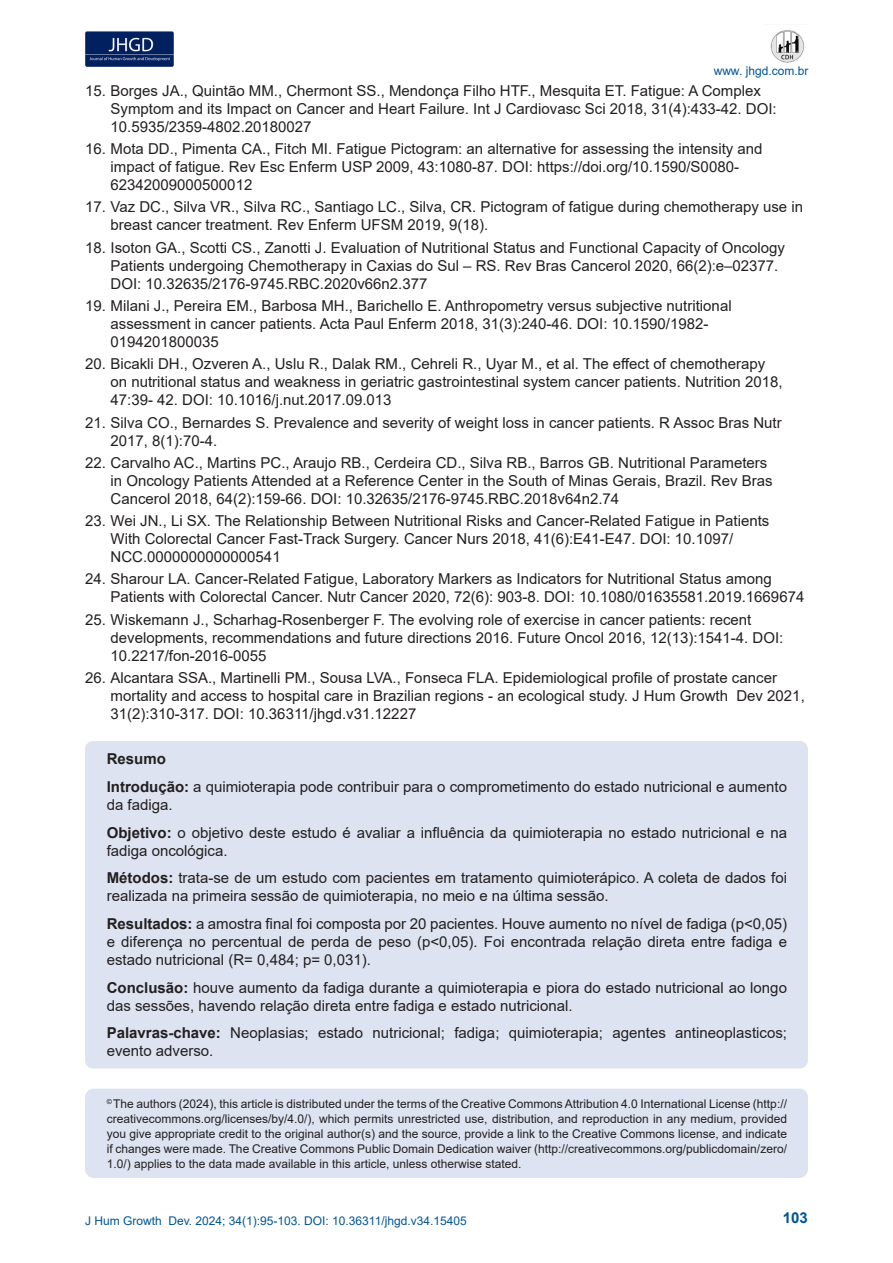
<style>
.page{position:relative;width:893px;height:1263px;background:#fff}
.page>*{position:absolute;margin:0;border:0;box-sizing:border-box;transform-origin:0 0}
.t1{font:15px/18px "Arial";color:#231f20}
.t2{font:700 15px "Arial";color:#231f20}
.t3{font:700 15px "Arial";color:#005495}
.t4{font:12px/15px "Arial";color:#231f20;text-align:justify}
.t5{font:12px "Arial";color:#005495}
.s1{font-weight:700}
</style>
<div class="page">
<img style="left:85px;top:31px;width:89px;height:36px">
<img style="left:770px;top:30px;width:35px;height:33px">
<div style="left:85px;top:1089px;width:723px;height:89px;background:#dde3f0;border-radius:9px"></div>
<div style="left:85px;top:741px;width:723px;height:327px;background:#dde3f0;border-radius:8px"></div>
<p class="t5" style="left:714px;top:63px;width:96px">www. jhgd.com.br</p>
<p class="t1" style="left:111px;top:82px;width:668px;text-indent:-26px">15. Borges JA., Quintão MM., Chermont SS., Mendonça Filho HTF., Mesquita ET. Fatigue: A Complex<br>Symptom and its Impact on Cancer and Heart Failure. Int J Cardiovasc Sci 2018, 31(4):433-42. DOI:<br>10.5935/2359-4802.20180027</p>
<p class="t1" style="left:111px;top:140px;width:653px;text-indent:-26px">16. Mota DD., Pimenta CA., Fitch MI. Fatigue Pictogram: an alternative for assessing the intensity and impact of fatigue. Rev Esc Enferm USP 2009, 43:1080-87. DOI: https://doi.org/10.1590/S0080-<br>62342009000500012</p>
<p class="t1" style="left:111px;top:198px;width:694px;text-indent:-26px">17. Vaz DC., Silva VR., Silva RC., Santiago LC., Silva, CR. Pictogram of fatigue during chemotherapy use in breast cancer treatment. Rev Enferm UFSM 2019, 9(18).</p>
<p class="t1" style="left:111px;top:238px;width:676px;text-indent:-26px">18. Isoton GA., Scotti CS., Zanotti J. Evaluation of Nutritional Status and Functional Capacity of Oncology<br>Patients undergoing Chemotherapy in Caxias do Sul – RS. Rev Bras Cancerol 2020, 66(2):e–02377.<br>DOI: 10.32635/2176-9745.RBC.2020v66n2.377</p>
<p class="t1" style="left:111px;top:297px;width:623px;text-indent:-26px">19. Milani J., Pereira EM., Barbosa MH., Barichello E. Anthropometry versus subjective nutritional assessment in cancer patients. Acta Paul Enferm 2018, 31(3):240-46. DOI: 10.1590/1982-<br>0194201800035</p>
<p class="t1" style="left:111px;top:355px;width:673px;text-indent:-26px">20. Bicakli DH., Ozveren A., Uslu R., Dalak RM., Cehreli R., Uyar M., et al. The effect of chemotherapy on nutritional status and weakness in geriatric gastrointestinal system cancer patients. Nutrition 2018,<br>47:39- 42. DOI: 10.1016/j.nut.2017.09.013</p>
<p class="t1" style="left:111px;top:413px;width:673px;text-indent:-26px">21. Silva CO., Bernardes S. Prevalence and severity of weight loss in cancer patients. R Assoc Bras Nutr<br>2017, 8(1):70-4.</p>
<p class="t1" style="left:111px;top:453px;width:663px;text-indent:-26px">22. Carvalho AC., Martins PC., Araujo RB., Cerdeira CD., Silva RB., Barros GB. Nutritional Parameters in Oncology Patients Attended at a Reference Center in the South of Minas Gerais, Brazil. Rev Bras<br>Cancerol 2018, 64(2):159-66. DOI: 10.32635/2176-9745.RBC.2018v64n2.74</p>
<p class="t1" style="left:111px;top:512px;width:660px;text-indent:-26px">23. Wei JN., Li SX. The Relationship Between Nutritional Risks and Cancer-Related Fatigue in Patients<br>With Colorectal Cancer Fast-Track Surgery. Cancer Nurs 2018, 41(6):E41-E47. DOI: 10.1097/<br>NCC.0000000000000541</p>
<p class="t1" style="left:111px;top:570px;width:695px;text-indent:-26px">24. Sharour LA. Cancer-Related Fatigue, Laboratory Markers as Indicators for Nutritional Status among<br>Patients with Colorectal Cancer. Nutr Cancer 2020, 72(6): 903-8. DOI: 10.1080/01635581.2019.1669674</p>
<p class="t1" style="left:111px;top:610px;width:674px;text-indent:-26px">25. Wiskemann J., Scharhag-Rosenberger F. The evolving role of exercise in cancer patients: recent developments, recommendations and future directions 2016. Future Oncol 2016, 12(13):1541-4. DOI:<br>10.2217/fon-2016-0055</p>
<p class="t1" style="left:111px;top:668px;width:696px;text-indent:-26px">26. Alcantara SSA., Martinelli PM., Sousa LVA., Fonseca FLA. Epidemiological profile of prostate cancer mortality and access to hospital care in Brazilian regions - an ecological study. J Hum Growth Dev 2021,<br>31(2):310-317. DOI: 10.36311/jhgd.v31.12227</p>
<p class="t2" style="left:107px;top:748px;width:61px">Resumo</p>
<p class="t1" style="left:107px;top:777px;width:682px"><span class="s1">Introdução:</span> a quimioterapia pode contribuir para o comprometimento do estado nutricional e aumento da fadiga.</p>
<p class="t1" style="left:107px;top:823px;width:682px"><span class="s1">Objetivo:</span> o objetivo deste estudo é avaliar a influência da quimioterapia no estado nutricional e na fadiga oncológica.</p>
<p class="t1" style="left:107px;top:869px;width:682px"><span class="s1">Métodos:</span> trata-se de um estudo com pacientes em tratamento quimioterápico. A coleta de dados foi realizada na primeira sessão de quimioterapia, no meio e na última sessão.</p>
<p class="t1" style="left:107px;top:914px;width:682px;text-align:justify"><span class="s1">Resultados:</span> a amostra final foi composta por 20 pacientes. Houve aumento no nível de fadiga (p&lt;0,05) e diferença no percentual de perda de peso (p&lt;0,05). Foi encontrada relação direta entre fadiga e estado nutricional (R= 0,484; p= 0,031).</p>
<p class="t1" style="left:107px;top:978px;width:682px"><span class="s1">Conclusão:</span> houve aumento da fadiga durante a quimioterapia e piora do estado nutricional ao longo das sessões, havendo relação direta entre fadiga e estado nutricional.</p>
<p class="t1" style="left:107px;top:1024px;width:682px"><span class="s1">Palavras-chave:</span> Neoplasias; estado nutricional; fadiga; quimioterapia; agentes antineoplasticos; evento adverso.</p>
<p class="t4" style="left:107px;top:1096px;width:682px"><sup>©</sup> The authors (2024), this article is distributed under the terms of the Creative Commons Attribution 4.0 International License (http:// creativecommons.org/licenses/by/4.0/), which permits unrestricted use, distribution, and reproduction in any medium, provided you give appropriate credit to the original author(s) and the source, provide a link to the Creative Commons license, and indicate if changes were made. The Creative Commons Public Domain Dedication waiver (http://creativecommons.org/publicdomain/zero/ 1.0/) applies to the data made available in this article, unless otherwise stated.</p>
<p class="t5" style="left:85px;top:1212px;width:383px">J Hum Growth Dev. 2024; 34(1):95-103. DOI: 10.36311/jhgd.v34.15405</p>
<p class="t3" style="left:783px;top:1207px;width:27px">103</p>
</div>
